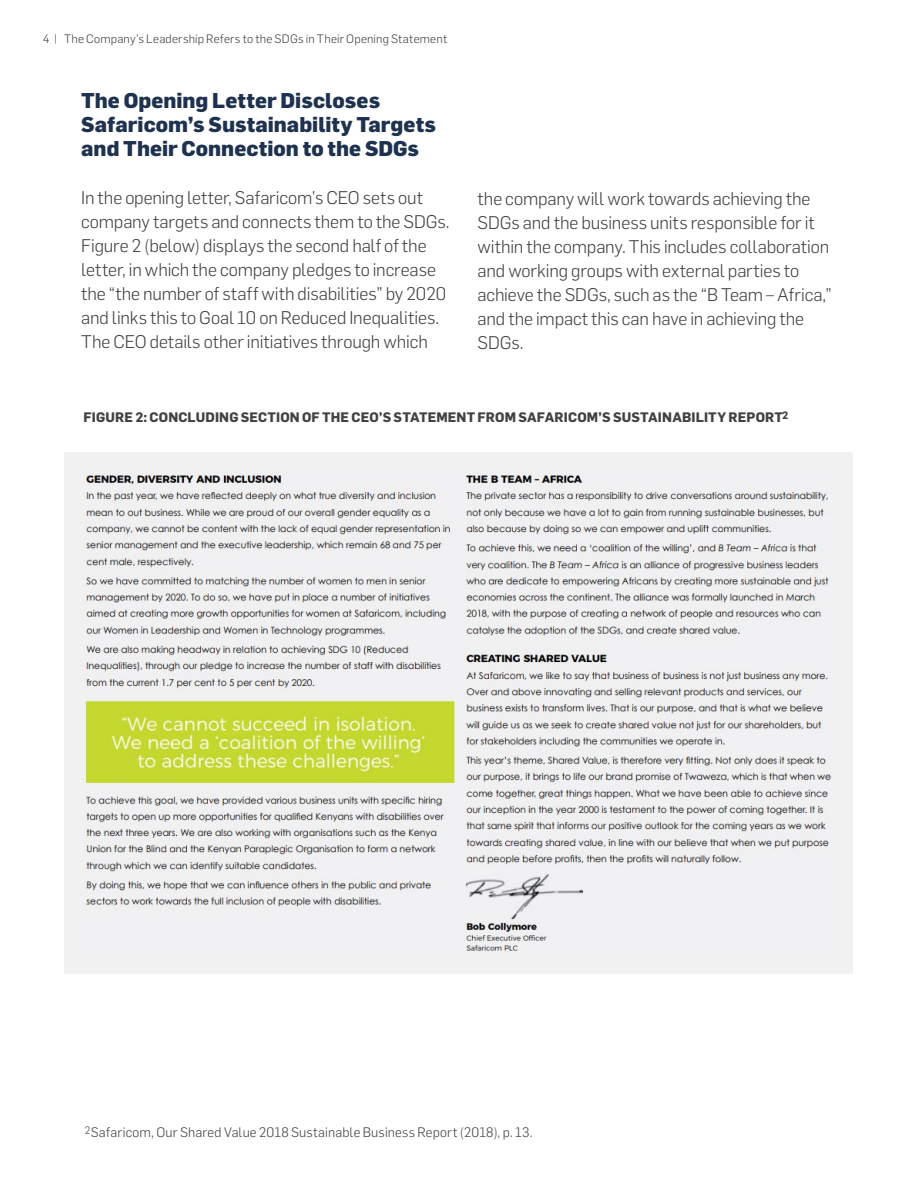
<style>
.page{position:relative;width:918px;height:1188px;background:#fff}
.page>*{position:absolute;margin:0;border:0;box-sizing:border-box;transform-origin:0 0}
.t1{font:800 21px/24px "Flama";letter-spacing:.005em;color:#1e3250}
.t2{font:300 18px/24px "Flama";letter-spacing:-.005em;color:#414042}
.t3{font:700 13.5px "Flama";letter-spacing:.01em;color:#414042}
.t4{font:300 13.5px "Flama";letter-spacing:.015em;color:#414042}
.t5{font:300 12px "Flama";letter-spacing:.02em;color:#414042}
</style>
<div class="page">
<div style="left:65px;top:452px;width:788px;height:522px;background:#f1f1f2"></div>
<img style="left:85px;top:472px;width:747px;height:479px">
<p class="t5" style="left:43px;top:31px;width:406px">4 | The Company’s Leadership Refers to the SDGs in Their Opening Statement</p>
<p class="t1" style="left:81px;top:88px;width:356px">The Opening Letter Discloses<br>Safaricom’s Sustainability Targets and Their Connection to the SDGs</p>
<p class="t2" style="left:81px;top:185px;width:370px">In the opening letter, Safaricom’s CEO sets out company targets and connects them to the SDGs.<br>Figure 2 (below) displays the second half of the letter, in which the company pledges to increase the “the number of staff with disabilities” by 2020 and links this to Goal 10 on Reduced Inequalities.<br>The CEO details other initiatives through which</p>
<p class="t2" style="left:478px;top:186px;width:356px">the company will work towards achieving the SDGs and the business units responsible for it within the company. This includes collaboration and working groups with external parties to achieve the SDGs, such as the “B Team – Africa,” and the impact this can have in achieving the SDGs.</p>
<p class="t3" style="left:84px;top:409px;width:706px">FIGURE 2: CONCLUDING SECTION OF THE CEO’S STATEMENT FROM SAFARICOM’S SUSTAINABILITY REPORT<sup>2</sup></p>
<p class="t4" style="left:85px;top:1123px;width:449px"><sup>2</sup>Safaricom, Our Shared Value 2018 Sustainable Business Report (2018), p. 13.</p>
</div>
